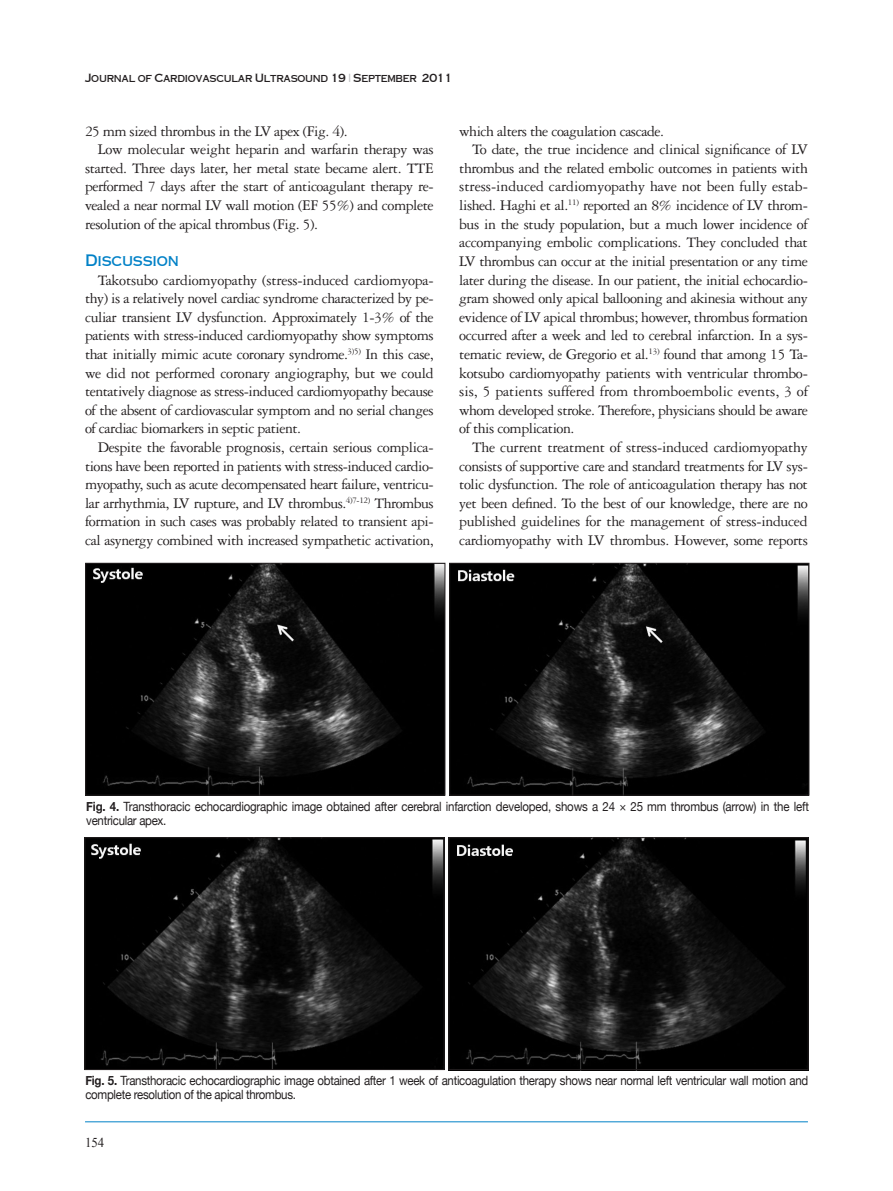
<style>
.page{position:relative;width:893px;height:1191px;background:#fff}
.page>*{position:absolute;margin:0;border:0;box-sizing:border-box;transform-origin:0 0}
._01-본문{font:15.75px/18.6px "Garamond 3 LT Std";letter-spacing:-.03em;color:#231f20;text-align:justify}
._02-중제{font:700 15.75px "Metalcut";letter-spacing:-.015em;color:#0081c7}
.t1{font:13.5px "Times New Roman";color:#231f20;scale:.95 1}
._05-캡션{font:12.75px/14.2px "Helvetica Neue";letter-spacing:-.025em;color:#231f20;scale:.9 1}
.t2{font:700 11.25px "Metalcut";letter-spacing:-.025em;color:#231f20}
.s1{color:#bcbdc0}
.s2{font-weight:700}
</style>
<div class="page">
<hr style="left:85px;top:1121px;width:723px;height:1px;background:#0081c7">
<img style="left:87px;top:565px;width:356px;height:228px">
<div style="left:85px;top:563px;width:360px;height:232px;border:1px solid #231f20"></div>
<img style="left:451px;top:565px;width:356px;height:228px">
<div style="left:449px;top:563px;width:360px;height:232px;border:1px solid #231f20"></div>
<img style="left:87px;top:839px;width:355px;height:228px">
<div style="left:85px;top:837px;width:359px;height:232px;border:1px solid #231f20"></div>
<img style="left:449px;top:839px;width:359px;height:231px">
<div style="left:449px;top:837px;width:359px;height:232px;border:1px solid #231f20"></div>
<p class="t2" style="left:85px;top:71px;width:369px">Journal of Cardiovascular Ultrasound 19 <span class="s1">|</span> September 2011</p>
<p class="_01-본문" style="left:85px;top:122px;width:264px">25 mm sized thrombus in the LV apex (Fig. 4).</p>
<p class="_01-본문" style="left:85px;top:140px;width:350px;text-indent:13px">Low molecular weight heparin and warfarin therapy was started. Three days later, her metal state became alert. TTE performed 7 days after the start of anticoagulant therapy re&shy;vealed a near normal LV wall motion (EF 55%) and complete resolution of the apical thrombus (Fig. 5).</p>
<p class="_02-중제" style="left:85px;top:250px;width:95px">Discussion</p>
<p class="_01-본문" style="left:85px;top:270px;width:350px;text-indent:13px">Takotsubo cardiomyopathy (stress-induced cardiomyopa&shy;thy) is a relatively novel cardiac syndrome characterized by pe&shy;culiar transient LV dysfunction. Approximately 1-3% of the patients with stress-induced cardiomyopathy show symptoms that initially mimic acute coronary syndrome.<sup>3)5)</sup> In this case, we did not performed coronary angiography, but we could tentatively diagnose as stress-induced cardiomyopathy because of the absent of cardiovascular symptom and no serial changes of cardiac biomarkers in septic patient.</p>
<p class="_01-본문" style="left:85px;top:438px;width:350px;text-indent:13px">Despite the favorable prognosis, certain serious complica&shy;tions have been reported in patients with stress-induced cardio&shy;myopathy, such as acute decompensated heart failure, ventricu&shy;lar arrhythmia, LV rupture, and LV thrombus.<sup>4)7-12)</sup> Thrombus formation in such cases was probably related to transient api&shy;cal asynergy combined with increased sympathetic activation,</p>
<p class="_01-본문" style="left:459px;top:122px;width:206px">which alters the coagulation cascade.</p>
<p class="_01-본문" style="left:459px;top:140px;width:350px;text-indent:13px">To date, the true incidence and clinical significance of LV thrombus and the related embolic outcomes in patients with stress-induced cardiomyopathy have not been fully estab&shy;lished. Haghi et al.<sup>11)</sup> reported an 8% incidence of LV throm&shy;bus in the study population, but a much lower incidence of accompanying embolic complications. They concluded that LV thrombus can occur at the initial presentation or any time later during the disease. In our patient, the initial echocardio&shy;gram showed only apical ballooning and akinesia without any evidence of LV apical thrombus; however, thrombus formation occurred after a week and led to cerebral infarction. In a sys&shy;tematic review, de Gregorio et al.<sup>13)</sup> found that among 15 Ta&shy;kotsubo cardiomyopathy patients with ventricular thrombo&shy;sis, 5 patients suffered from thromboembolic events, 3 of whom developed stroke. Therefore, physicians should be aware of this complication.</p>
<p class="_01-본문" style="left:459px;top:438px;width:350px;text-indent:13px">The current treatment of stress-induced cardiomyopathy consists of supportive care and standard treatments for LV sys&shy;tolic dysfunction. The role of anticoagulation therapy has not yet been defined. To the best of our knowledge, there are no published guidelines for the management of stress-induced cardiomyopathy with LV thrombus. However, some reports</p>
<p class="_05-캡션" style="left:86px;top:798px;width:804px"><span class="s2">Fig. 4.</span> Transthoracic echocardiographic image obtained after cerebral infarction developed, shows a 24 × 25 mm thrombus (arrow) in the left ventricular apex.</p>
<p class="_05-캡션" style="left:85px;top:1073px;width:805px"><span class="s2">Fig. 5.</span> Transthoracic echocardiographic image obtained after 1 week of anticoagulation therapy shows near normal left ventricular wall motion and complete resolution of the apical thrombus.</p>
<p class="t1" style="left:85px;top:1133px;width:22px">154</p>
</div>
